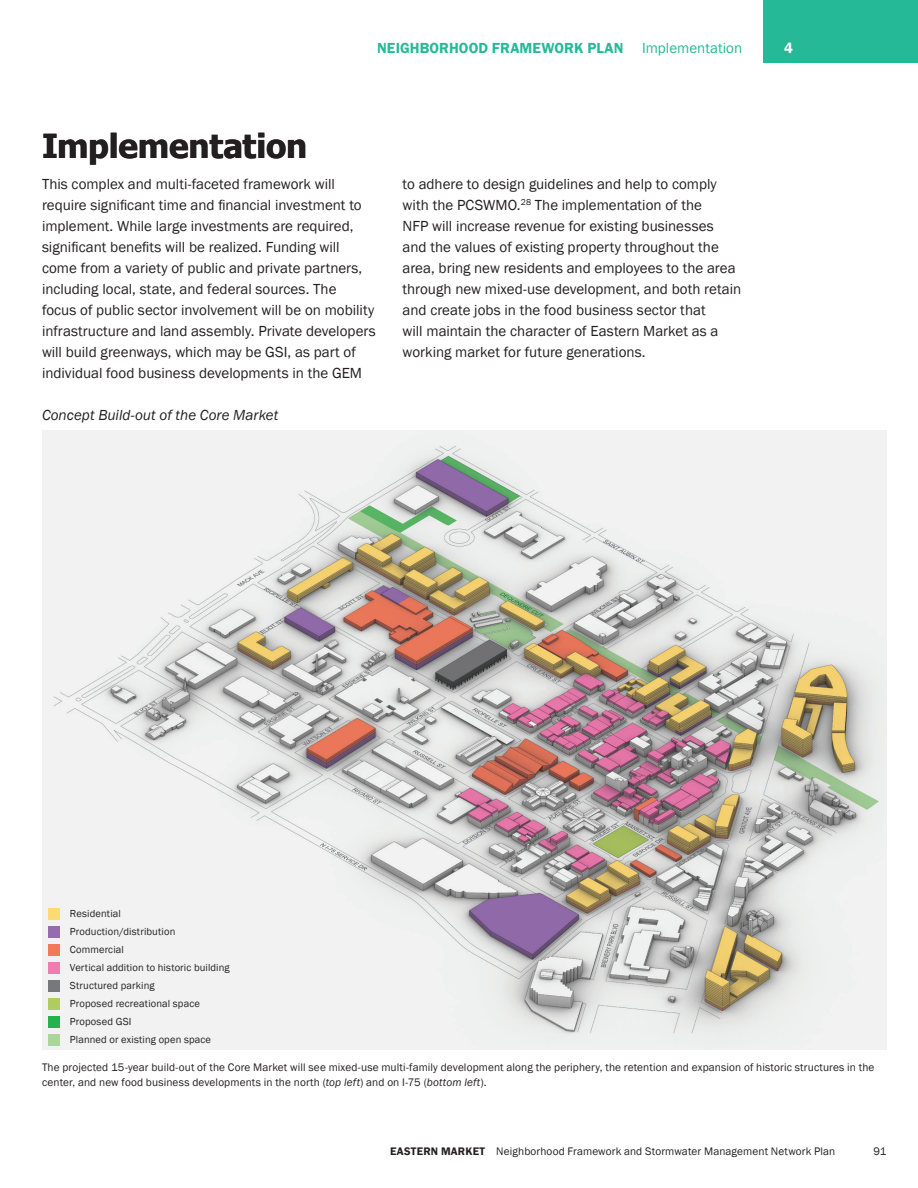
<style>
.page{position:relative;width:918px;height:1188px;background:#fff}
.page>*{position:absolute;margin:0;border:0;box-sizing:border-box;transform-origin:0 0}
._22_28_Tahoma{font:700 33px "Tahoma";letter-spacing:-.01em;color:#231f20}
._10_14_Franklin_Goth{font:15px/21px "Franklin Gothic";color:#231f20}
._10_14_Franklin_Goth-2{font:italic 15px "Franklin Gothic";color:#231f20}
._10_14_Franklin_Goth-3{font:600 15px "Franklin Gothic";letter-spacing:.01em;color:#26b998}
._10_14_Franklin_Goth-4{font:15px "Franklin Gothic";color:#26b998}
.t1{font:600 15px "Franklin Gothic";color:#fff}
._7_5_10_Franklin_Got{font:11.25px/15px "Franklin Gothic";letter-spacing:.01em;color:#231f20}
._7_5_10_Franklin_Got-2{font:10.5px "Franklin Gothic";letter-spacing:.015em;color:#231f20}
.s1{font-style:italic}
.s2{font-weight:600}
</style>
<div class="page">
<img style="left:42px;top:430px;width:844px;height:620px">
<div style="left:763px;top:0;width:155px;height:63px;background:#26b998"></div>
<div style="left:48px;top:962px;width:12px;height:12px;background:#f17cb0"></div>
<div style="left:48px;top:944px;width:12px;height:12px;background:#f3795b"></div>
<div style="left:48px;top:926px;width:12px;height:12px;background:#956cae"></div>
<div style="left:48px;top:908px;width:12px;height:12px;background:#feda73"></div>
<div style="left:48px;top:980px;width:12px;height:12px;background:#76787b"></div>
<div style="left:48px;top:1016px;width:12px;height:12px;background:#23b24b"></div>
<div style="left:48px;top:1034px;width:12px;height:12px;background:#aad59b"></div>
<div style="left:48px;top:998px;width:12px;height:12px;background:#b0cb5f"></div>
<p class="_22_28_Tahoma" style="left:42px;top:122px;width:267px">Implementation</p>
<p class="_10_14_Franklin_Goth-3" style="left:377px;top:38px;width:248px">NEIGHBORHOOD FRAMEWORK PLAN</p>
<p class="_10_14_Franklin_Goth-4" style="left:642px;top:38px;width:102px">Implementation</p>
<p class="_10_14_Franklin_Goth" style="left:42px;top:174px;width:335px">This complex and multi-faceted framework will require significant time and financial investment to implement. While large investments are required, significant benefits will be realized. Funding will come from a variety of public and private partners, including local, state, and federal sources. The<br>focus of public sector involvement will be on mobility infrastructure and land assembly. Private developers will build greenways, which may be GSI, as part of individual food business developments in the GEM</p>
<p class="_10_14_Franklin_Goth" style="left:403px;top:174px;width:340px">to adhere to design guidelines and help to comply with the PCSWMO.<sup>28</sup> The implementation of the<br>NFP will increase revenue for existing businesses and the values of existing property throughout the area, bring new residents and employees to the area through new mixed-use development, and both retain and create jobs in the food business sector that<br>will maintain the character of Eastern Market as a working market for future generations.</p>
<p class="_10_14_Franklin_Goth-2" style="left:42px;top:406px;width:238px">Concept Build-out of the Core Market</p>
<p class="t1" style="left:784px;top:38px;width:10px">4</p>
<p class="_7_5_10_Franklin_Got-2" style="left:70px;top:907px;width:53px">Residential</p>
<p class="_7_5_10_Franklin_Got-2" style="left:70px;top:925px;width:107px">Production/distribution</p>
<p class="_7_5_10_Franklin_Got-2" style="left:70px;top:943px;width:56px">Commercial</p>
<p class="_7_5_10_Franklin_Got-2" style="left:70px;top:961px;width:161px">Vertical addition to historic building</p>
<p class="_7_5_10_Franklin_Got-2" style="left:70px;top:979px;width:86px">Structured parking</p>
<p class="_7_5_10_Franklin_Got-2" style="left:70px;top:1015px;width:63px">Proposed GSI</p>
<p class="_7_5_10_Franklin_Got-2" style="left:70px;top:1033px;width:143px">Planned or existing open space</p>
<p class="_7_5_10_Franklin_Got-2" style="left:70px;top:997px;width:132px">Proposed recreational space</p>
<p class="_7_5_10_Franklin_Got" style="left:42px;top:1060px;width:834px">The projected 15-year build-out of the Core Market will see mixed-use multi-family development along the periphery, the retention and expansion of historic structures in the center, and new food business developments in the north (<span class="s1">top left</span>) and on I-75 (<span class="s1">bottom left</span>).</p>
<p class="_7_5_10_Franklin_Got" style="left:390px;top:1144px;width:447px"><span class="s2">EASTERN MARKET</span> Neighborhood Framework and Stormwater Management Network Plan</p>
<p class="_7_5_10_Franklin_Got" style="left:874px;top:1144px;width:14px">91</p>
</div>
